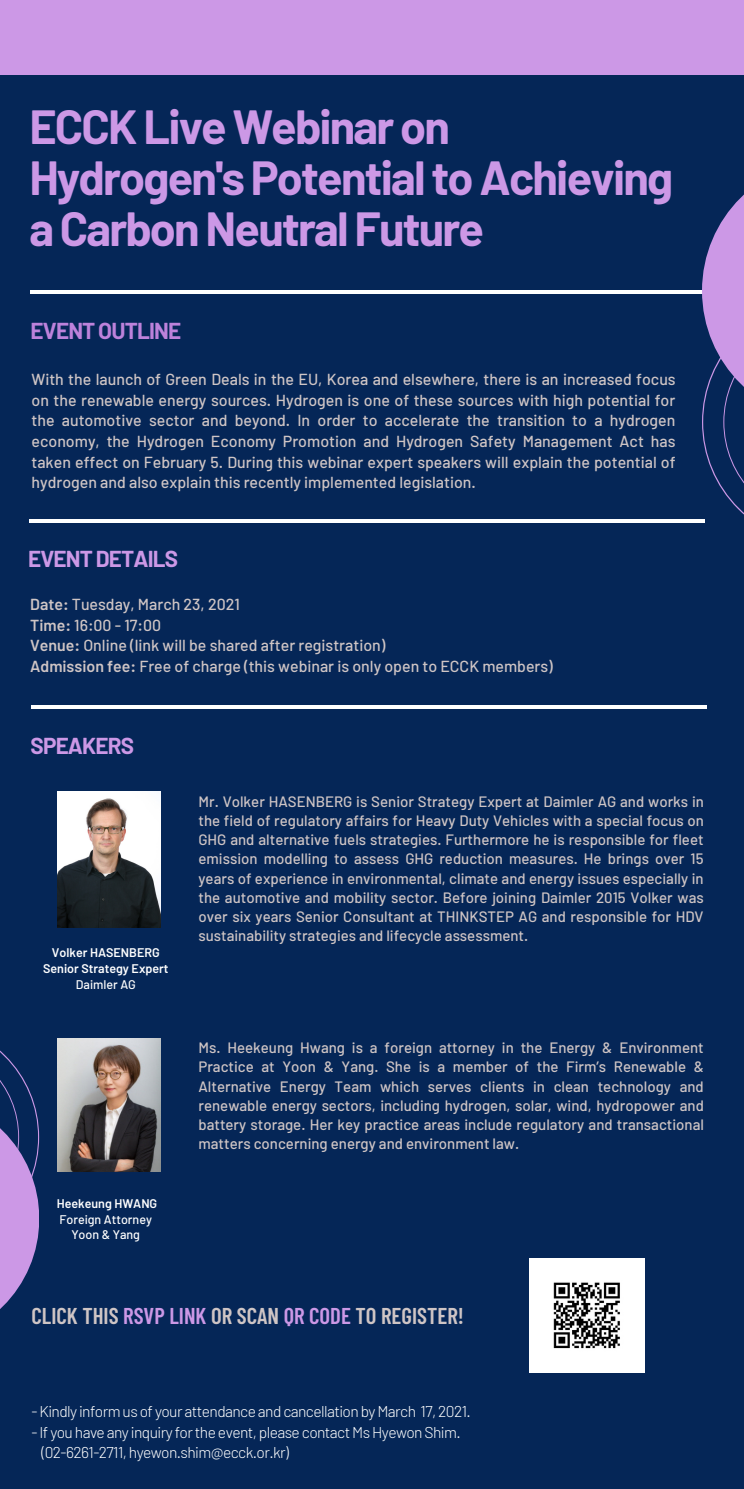
<style>
.page{position:relative;width:744px;height:1489px;background:#fff}
.page>*{position:absolute;margin:0;border:0;box-sizing:border-box;transform-origin:0 0}
.t1{font:700 46.81px/51.1px "Barlow";letter-spacing:-.04em;color:#cc98e6}
.t2{font:600 22.81px "Barlow Condensed";color:#cfc5c5}
.t3{font:700 22.5px "Barlow";letter-spacing:-.04em;color:#cc98e6}
.t4{font:700 22.5px "Barlow";letter-spacing:-.04em;color:#bd82db}
.t5{font:500 15.94px/20.6px "Barlow";color:#cfc5c5;text-align:justify}
.t6{font:300 15.62px "Barlow";letter-spacing:-.04em;color:#fff}
.t7{font:500 15px/19.2px "Barlow";color:#cfc5c5;text-align:justify}
.t8{font:600 12.5px "Barlow";color:#fff}
.t9{font:500 12.5px "Barlow";color:#fff}
.s1{font-weight:600}
.s2{color:#cc98e6}
</style>
<div class="page">
<div style="left:0;top:0;width:744px;height:1488px;background:#052657"></div>
<hr style="left:30px;top:291px;width:675px;height:3px;background:#fff">
<div style="left:0;top:0;width:744px;height:75px;background:#cc98e6"></div>
<svg style="left:0;top:1252px;width:35px;height:57px;fill:#cc98e6"></svg>
<svg style="left:0;top:1050px;width:39px;height:202px"></svg>
<hr style="left:31px;top:705px;width:675px;height:4px;background:#fff">
<svg style="left:702px;top:422px;width:42px;height:101px"></svg>
<hr style="left:29px;top:519px;width:676px;height:3px;background:#fff">
<svg style="left:702px;top:194px;width:42px;height:228px;fill:#cc98e6"></svg>
<img style="left:58px;top:1038px;width:103px;height:133px">
<img style="left:58px;top:792px;width:103px;height:135px">
<img style="left:529px;top:1258px;width:115px;height:114px">
<p class="t1" style="left:29px;top:100px;width:422px">ECCK Live Webinar on</p>
<p class="t1" style="left:29px;top:151px;width:645px">Hydrogen's Potential to Achieving a Carbon Neutral Future</p>
<p class="t4" style="left:31px;top:317px;width:152px">EVENT OUTLINE</p>
<p class="t5" style="left:32px;top:368px;width:646px">With the launch of Green Deals in the EU, Korea and elsewhere, there is an increased focus on the renewable energy sources. Hydrogen is one of these sources with high potential for the automotive sector and beyond. In order to accelerate the transition to a hydrogen economy, the Hydrogen Economy Promotion and Hydrogen Safety Management Act has taken effect on February 5. During this webinar expert speakers will explain the potential of hydrogen and also explain this recently implemented legislation.</p>
<p class="t3" style="left:28px;top:544px;width:151px">EVENT DETAILS</p>
<p class="t5" style="left:30px;top:593px;width:211px"><span class="s1">Date:</span> Tuesday, March 23, 2021</p>
<p class="t5" style="left:30px;top:614px;width:132px"><span class="s1">Time:</span> 16:00 - 17:00</p>
<p class="t5" style="left:30px;top:634px;width:357px"><span class="s1">Venue:</span> Online (link will be shared after registration)</p>
<p class="t5" style="left:30px;top:655px;width:524px"><span class="s1">Admission fee:</span> Free of charge (this webinar is only open to ECCK members)</p>
<p class="t3" style="left:31px;top:731px;width:105px">SPEAKERS</p>
<p class="t8" style="left:52px;top:944px;width:109px">Volker HASENBERG</p>
<p class="t8" style="left:43px;top:960px;width:127px">Senior Strategy Expert</p>
<p class="t9" style="left:76px;top:976px;width:61px">Daimler AG</p>
<p class="t8" style="left:57px;top:1194px;width:102px">Heekeung HWANG</p>
<p class="t9" style="left:59px;top:1210px;width:94px">Foreign Attorney</p>
<p class="t9" style="left:71px;top:1226px;width:70px">Yoon &amp; Yang</p>
<p class="t7" style="left:198px;top:791px;width:507px">Mr. Volker HASENBERG is Senior Strategy Expert at Daimler AG and works in the field of regulatory affairs for Heavy Duty Vehicles with a special focus on GHG and alternative fuels strategies. Furthermore he is responsible for fleet emission modelling to assess GHG reduction measures. He brings over 15 years of experience in environmental, climate and energy issues especially in the automotive and mobility sector. Before joining Daimler 2015 Volker was over six years Senior Consultant at THINKSTEP AG and responsible for HDV sustainability strategies and lifecycle assessment.</p>
<p class="t7" style="left:198px;top:1037px;width:507px">Ms. Heekeung Hwang is a foreign attorney in the Energy &amp; Environment Practice at Yoon &amp; Yang. She is a member of the Firm’s Renewable &amp; Alternative Energy Team which serves clients in clean technology and renewable energy sectors, including hydrogen, solar, wind, hydropower and battery storage. Her key practice areas include regulatory and transactional matters concerning energy and environment law.</p>
<p class="t2" style="left:32px;top:1301px;width:434px">CLICK THIS <span class="s2">RSVP LINK</span> OR SCAN <span class="s2">QR CODE</span> TO REGISTER!</p>
<p class="t6" style="left:32px;top:1401px;width:441px">- Kindly inform us of your attendance and cancellation by March 17, 2021.</p>
<p class="t6" style="left:32px;top:1421px;width:431px">- If you have any inquiry for the event, please contact Ms Hyewon Shim.</p>
<p class="t6" style="left:42px;top:1442px;width:249px">(02-6261-2711, hyewon.shim@ecck.or.kr)</p>
</div>
